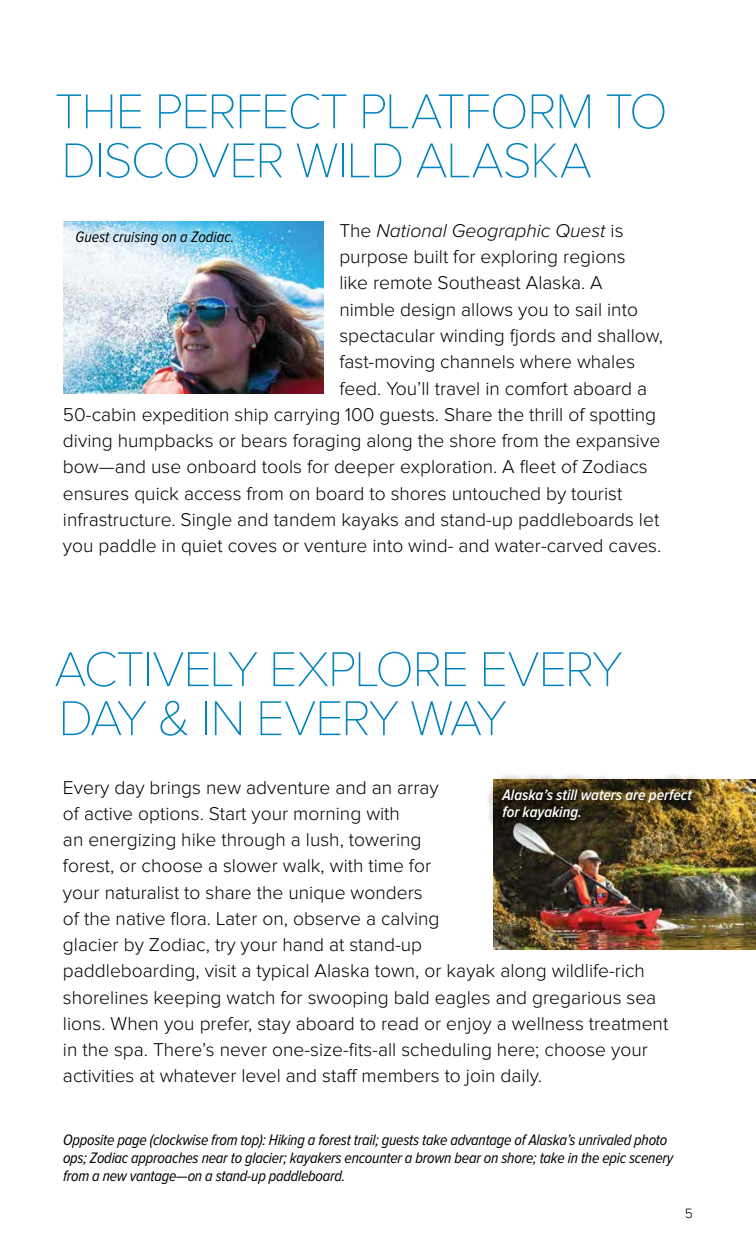
<style>
.page{position:relative;width:756px;height:1260px;background:#fff}
.page>*{position:absolute;margin:0;border:0;box-sizing:border-box;transform-origin:0 0}
.t1{font:100 50.75px/49px "Proxima Nova";letter-spacing:-.03em;color:#0083be}
.t2{font:300 19.25px/26.2px "Proxima Nova";color:#000}
.t3{font:italic 300 19.25px "Proxima Nova";color:#000}
.t4{font:italic 15.75px/18.4px "Proxima Nova Cond";letter-spacing:-.015em;color:#000}
.t5{font:italic 600 15.75px/16.6px "Proxima Nova Cond";color:#fff}
.t6{font:300 14px "Proxima Nova";color:#000}
.s1{font-style:normal}
</style>
<div class="page">
<img style="left:493px;top:780px;width:263px;height:170px">
<img style="left:63px;top:222px;width:261px;height:171px">
<div style="left:486px;top:773px;width:222px;height:64px;background:#000;opacity:.75"></div>
<div style="left:64px;top:219px;width:180px;height:38px;background:#fff;opacity:.75"></div>
<h1 class="t1" style="left:55px;top:88px;width:615px">THE PERFECT PLATFORM TO<br>DISCOVER WILD ALASKA</h1>
<p class="t3" style="left:339px;top:220px;width:286px"><span class="s1">The</span> National Geographic Quest <span class="s1">is</span></p>
<p class="t2" style="left:339px;top:244px;width:288px">purpose built for exploring regions</p>
<p class="t2" style="left:339px;top:270px;width:265px">like remote Southeast Alaska. A</p>
<p class="t2" style="left:339px;top:297px;width:300px">nimble design allows you to sail into</p>
<p class="t2" style="left:339px;top:323px;width:325px">spectacular winding fjords and shallow,</p>
<p class="t2" style="left:339px;top:349px;width:297px">fast-moving channels where whales</p>
<p class="t2" style="left:339px;top:375px;width:309px">feed. You’ll travel in comfort aboard a</p>
<p class="t2" style="left:63px;top:402px;width:595px">50-cabin expedition ship carrying 100 guests. Share the thrill of spotting</p>
<p class="t2" style="left:63px;top:428px;width:599px">diving humpbacks or bears foraging along the shore from the expansive</p>
<p class="t2" style="left:63px;top:454px;width:586px">bow—and use onboard tools for deeper exploration. A fleet of Zodiacs</p>
<p class="t2" style="left:63px;top:480px;width:561px">ensures quick access from on board to shores untouched by tourist</p>
<p class="t2" style="left:63px;top:507px;width:598px">infrastructure. Single and tandem kayaks and stand-up paddleboards let</p>
<p class="t2" style="left:63px;top:533px;width:600px">you paddle in quiet coves or venture into wind- and water-carved caves.</p>
<p class="t4" style="left:76px;top:228px;width:160px">Guest cruising on a Zodiac.</p>
<h1 class="t1" style="left:54px;top:646px;width:570px">ACTIVELY EXPLORE EVERY<br>DAY &amp; IN EVERY WAY</h1>
<p class="t2" style="left:63px;top:775px;width:607px">Every day brings new adventure and an array<br>of active options. Start your morning with<br>an energizing hike through a lush, towering<br>forest, or choose a slower walk, with time for<br>your naturalist to share the unique wonders<br>of the native flora. Later on, observe a calving<br>glacier by Zodiac, try your hand at stand-up<br>paddleboarding, visit a typical Alaska town, or kayak along wildlife-rich shorelines keeping watch for swooping bald eagles and gregarious sea lions. When you prefer, stay aboard to read or enjoy a wellness treatment in the spa. There’s never one-size-fits-all scheduling here; choose your activities at whatever level and staff members to join daily.</p>
<p class="t5" style="left:502px;top:787px;width:191px">Alaska’s still waters are perfect for kayaking.</p>
<p class="t4" style="left:63px;top:1131px;width:612px">Opposite page (clockwise from top): Hiking a forest trail; guests take advantage of Alaska’s unrivaled photo ops; Zodiac approaches near to glacier; kayakers encounter a brown bear on shore; take in the epic scenery from a new vantage—on a stand-up paddleboard.</p>
<p class="t6" style="left:685px;top:1206px;width:10px">5</p>
</div>
